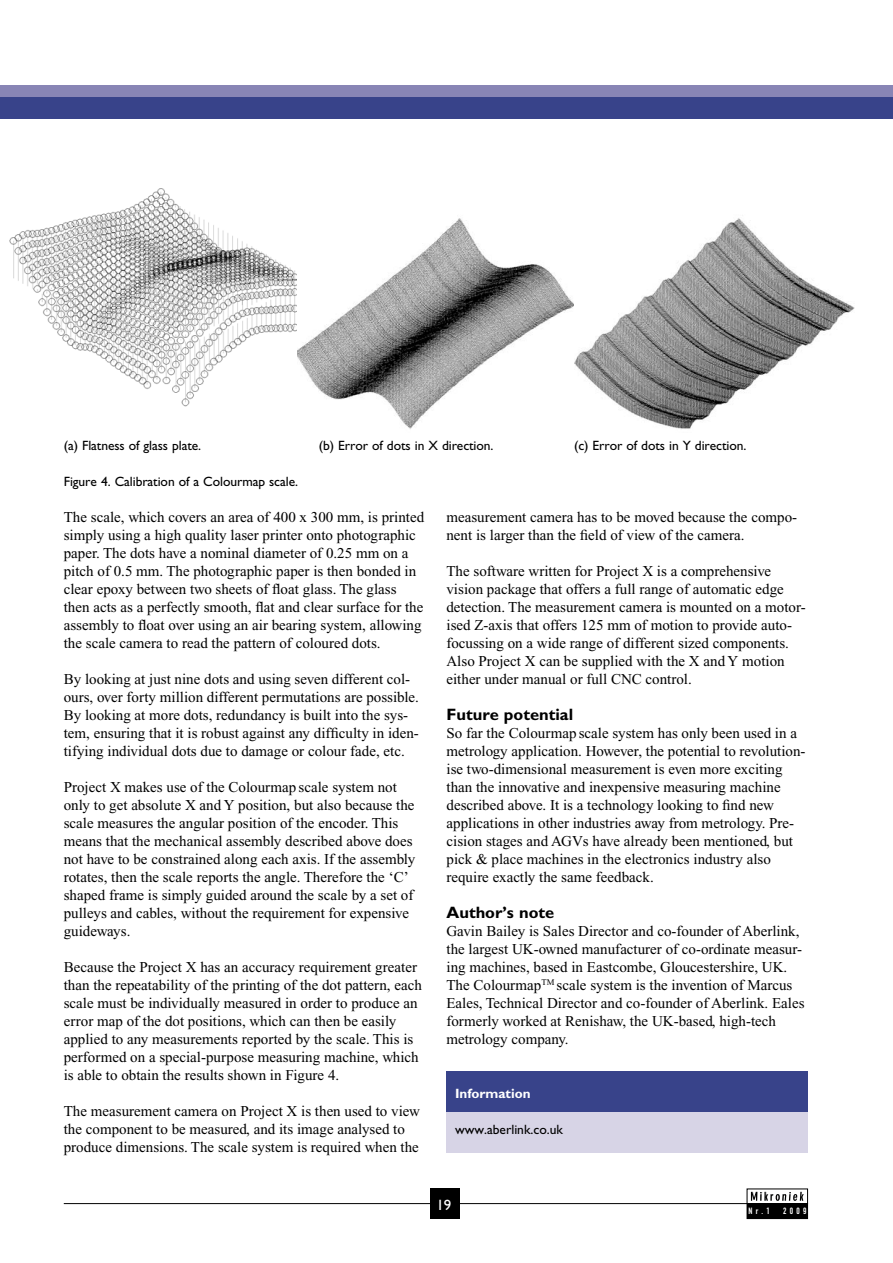
<style>
.page{position:relative;width:893px;height:1263px;background:#fff}
.page>*{position:absolute;margin:0;border:0;box-sizing:border-box;transform-origin:0 0}
.t1{font:700 16.5px "Gill Sans";color:#000}
.t2{font:15px/18px "Times New Roman";color:#000}
.t3{font:15px "Gill Sans";color:#fff}
.t4{font:13.5px "Gill Sans";letter-spacing:-.005em;color:#000}
.t5{font:700 13.5px "Gill Sans";color:#fff}
.t6{font:9px "DIN Engschrift Alternate";letter-spacing:.37em;color:#fff}
</style>
<div class="page">
<div style="left:0;top:85px;width:893px;height:13px;background:#8885b5"></div>
<div style="left:0;top:98px;width:893px;height:21px;background:#38438a"></div>
<svg style="left:751px;top:1192px;width:53px;height:9px"></svg>
<div style="left:747px;top:1204px;width:60px;height:14px;background:#000"></div>
<div style="left:747px;top:1203px;width:61px;height:16px;border:1px solid #000"></div>
<hr style="left:64px;top:1203px;width:744px;height:1px;background:#000">
<div style="left:430px;top:1188px;width:30px;height:31px;background:#000"></div>
<div style="left:446px;top:1108px;width:362px;height:44px;background:#d7d4e6"></div>
<div style="left:446px;top:1071px;width:362px;height:40px;background:#38438a"></div>
<img style="left:9px;top:188px;width:289px;height:219px">
<img style="left:298px;top:218px;width:557px;height:211px">
<p class="t4" style="left:64px;top:438px;width:139px">(a) Flatness of glass plate.</p>
<p class="t4" style="left:319px;top:438px;width:176px">(b) Error of dots in X direction.</p>
<p class="t4" style="left:574px;top:438px;width:174px">(c) Error of dots in Y direction.</p>
<p class="t4" style="left:64px;top:474px;width:236px">Figure 4. Calibration of a Colourmap scale.</p>
<p class="t2" style="left:64px;top:508px;width:362px">The scale, which covers an area of 400 x 300 mm, is printed simply using a high quality laser printer onto photographic paper. The dots have a nominal diameter of 0.25 mm on a pitch of 0.5 mm. The photographic paper is then bonded in clear epoxy between two sheets of float glass. The glass then acts as a perfectly smooth, flat and clear surface for the assembly to float over using an air bearing system, allowing the scale camera to read the pattern of coloured dots.</p>
<p class="t2" style="left:64px;top:670px;width:357px">By looking at just nine dots and using seven different col&shy;ours, over forty million different permutations are possible.<br>By looking at more dots, redundancy is built into the sys&shy;tem, ensuring that it is robust against any difficulty in iden&shy;tifying individual dots due to damage or colour fade, etc.</p>
<p class="t2" style="left:64px;top:778px;width:353px">Project X makes use of the Colourmap scale system not only to get absolute X and Y position, but also because the scale measures the angular position of the encoder. This means that the mechanical assembly described above does not have to be constrained along each axis. If the assembly rotates, then the scale reports the angle. Therefore the ‘C’ shaped frame is simply guided around the scale by a set of pulleys and cables, without the requirement for expensive guideways.</p>
<p class="t2" style="left:64px;top:958px;width:360px">Because the Project X has an accuracy requirement greater than the repeatability of the printing of the dot pattern, each scale must be individually measured in order to produce an error map of the dot positions, which can then be easily applied to any measurements reported by the scale. This is performed on a special-purpose measuring machine, which is able to obtain the results shown in Figure 4.</p>
<p class="t2" style="left:64px;top:1102px;width:358px">The measurement camera on Project X is then used to view the component to be measured, and its image analysed to produce dimensions. The scale system is required when the</p>
<p class="t2" style="left:446px;top:508px;width:352px">measurement camera has to be moved because the compo&shy;nent is larger than the field of view of the camera.</p>
<p class="t2" style="left:446px;top:562px;width:361px">The software written for Project X is a comprehensive vision package that offers a full range of automatic edge detection. The measurement camera is mounted on a motor&shy;ised Z-axis that offers 125 mm of motion to provide auto&shy;focussing on a wide range of different sized components.<br>Also Project X can be supplied with the X and Y motion either under manual or full CNC control.</p>
<p class="t1" style="left:446px;top:705px;width:128px">Future potential</p>
<p class="t2" style="left:446px;top:724px;width:361px">So far the Colourmap scale system has only been used in a metrology application. However, the potential to revolution&shy;ise two-dimensional measurement is even more exciting than the innovative and inexpensive measuring machine described above. It is a technology looking to find new applications in other industries away from metrology. Pre&shy;cision stages and AGVs have already been mentioned, but pick &amp; place machines in the electronics industry also require exactly the same feedback.</p>
<p class="t1" style="left:446px;top:903px;width:109px">Author’s note</p>
<p class="t2" style="left:446px;top:922px;width:360px">Gavin Bailey is Sales Director and co-founder of Aberlink, the largest UK-owned manufacturer of co-ordinate measur&shy;ing machines, based in Eastcombe, Gloucestershire, UK.<br>The Colourmap<sup>TM</sup> scale system is the invention of Marcus Eales, Technical Director and co-founder of Aberlink. Eales formerly worked at Renishaw, the UK-based, high-tech metrology company.</p>
<p class="t5" style="left:455px;top:1085px;width:77px">Information</p>
<p class="t4" style="left:455px;top:1122px;width:110px">www.aberlink.co.uk</p>
<p class="t3" style="left:436px;top:1196px;width:16px">19</p>
<p class="t6" style="left:748px;top:1205px;width:23px">Nr.1</p>
<p class="t6" style="left:783px;top:1205px;width:25px">2009</p>
</div>
